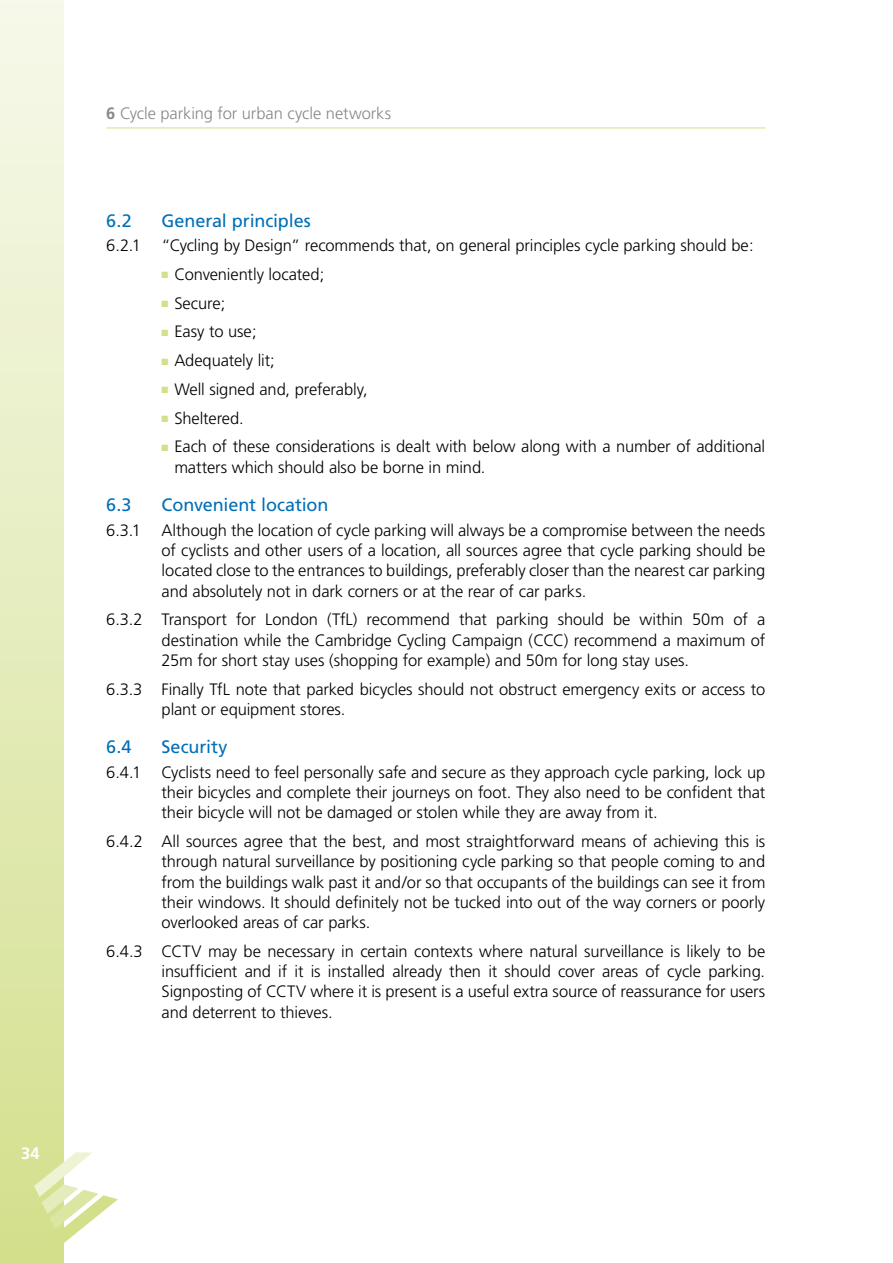
<style>
.page{position:relative;width:893px;height:1263px;background:#fff}
.page>*{position:absolute;margin:0;border:0;box-sizing:border-box;transform-origin:0 0}
.t1{font:18px "Frutiger";letter-spacing:-.005em;color:#006fb7}
.t2{font:300 16.5px/20.2px "Frutiger";letter-spacing:-.005em;color:#000;text-align:justify}
.t3{font:300 16.5px "Frutiger";letter-spacing:-.005em;color:#87888a}
.t4{font:700 16.5px "Frutiger";color:#fff}
.s1{font-weight:700}
.s2{color:#d3df89}
</style>
<div class="page">
<hr style="left:106px;top:128px;width:659px;height:1px;background:#d3df89">
<div style="left:0;top:0;width:64px;height:1263px;background:linear-gradient(to bottom,#f7f9eb,#d4df8d)"></div>
<svg style="left:34px;top:1152px;width:84px;height:92px"></svg>
<p class="t4" style="left:21px;top:1144px;width:20px">34</p>
<p class="t3" style="left:106px;top:104px;width:286px"><span class="s1">6</span> Cycle parking for urban cycle networks</p>
<p class="t1" style="left:106px;top:210px;width:27px">6.2</p>
<p class="t1" style="left:162px;top:210px;width:151px">General principles</p>
<p class="t2" style="left:106px;top:236px;width:649px">6.2.1 “Cycling by Design” recommends that, on general principles cycle parking should be:</p>
<p class="t2" style="left:162px;top:264px;width:164px"><span class="s2">■</span> Conveniently located;</p>
<p class="t2" style="left:162px;top:293px;width:65px"><span class="s2">■</span> Secure;</p>
<p class="t2" style="left:162px;top:322px;width:97px"><span class="s2">■</span> Easy to use;</p>
<p class="t2" style="left:162px;top:351px;width:115px"><span class="s2">■</span> Adequately lit;</p>
<p class="t2" style="left:162px;top:379px;width:208px"><span class="s2">■</span> Well signed and, preferably,</p>
<p class="t2" style="left:162px;top:408px;width:84px"><span class="s2">■</span> Sheltered.</p>
<p class="t2" style="left:174px;top:437px;width:592px;text-indent:-13px"><span class="s2">■</span> Each of these considerations is dealt with below along with a number of additional matters which should also be borne in mind.</p>
<p class="t1" style="left:106px;top:494px;width:27px">6.3</p>
<p class="t1" style="left:162px;top:494px;width:168px">Convenient location</p>
<p class="t2" style="left:106px;top:520px;width:36px">6.3.1</p>
<p class="t2" style="left:162px;top:520px;width:605px">Although the location of cycle parking will always be a compromise between the needs of cyclists and other users of a location, all sources agree that cycle parking should be located close to the entrances to buildings, preferably closer than the nearest car parking and absolutely not in dark corners or at the rear of car parks.</p>
<p class="t2" style="left:162px;top:610px;width:605px;text-indent:-55px">6.3.2 Transport for London (TfL) recommend that parking should be within 50m of a destination while the Cambridge Cycling Campaign (CCC) recommend a maximum of 25m for short stay uses (shopping for example) and 50m for long stay uses.</p>
<p class="t2" style="left:162px;top:679px;width:605px;text-indent:-55px">6.3.3 Finally TfL note that parked bicycles should not obstruct emergency exits or access to plant or equipment stores.</p>
<p class="t1" style="left:106px;top:737px;width:27px">6.4</p>
<p class="t1" style="left:162px;top:737px;width:67px">Security</p>
<p class="t2" style="left:162px;top:762px;width:605px;text-indent:-55px">6.4.1 Cyclists need to feel personally safe and secure as they approach cycle parking, lock up their bicycles and complete their journeys on foot. They also need to be confident that their bicycle will not be damaged or stolen while they are away from it.</p>
<p class="t2" style="left:162px;top:832px;width:605px;text-indent:-55px">6.4.2 All sources agree that the best, and most straightforward means of achieving this is through natural surveillance by positioning cycle parking so that people coming to and from the buildings walk past it and/or so that occupants of the buildings can see it from their windows. It should definitely not be tucked into out of the way corners or poorly overlooked areas of car parks.</p>
<p class="t2" style="left:162px;top:941px;width:605px;text-indent:-55px">6.4.3 CCTV may be necessary in certain contexts where natural surveillance is likely to be insufficient and if it is installed already then it should cover areas of cycle parking.<br>Signposting of CCTV where it is present is a useful extra source of reassurance for users and deterrent to thieves.</p>
</div>
